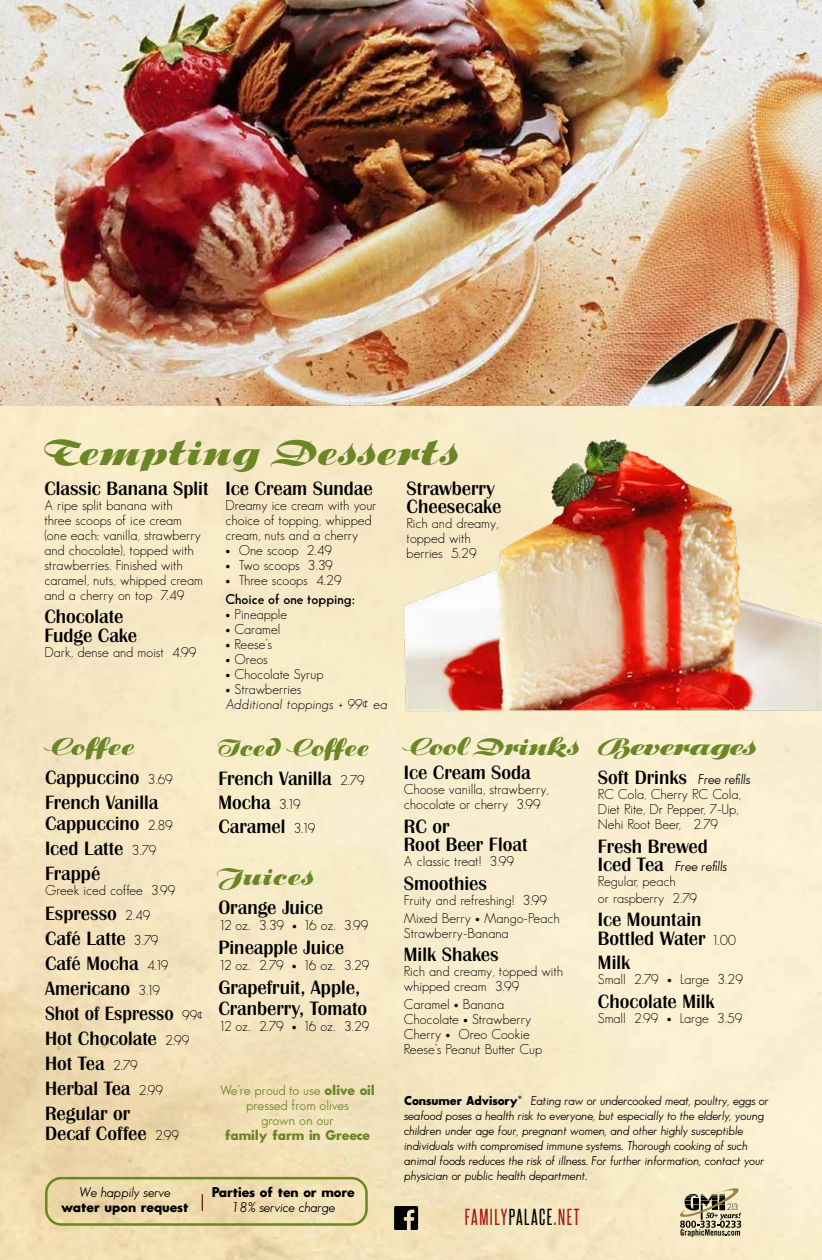
<style>
.page{position:relative;width:822px;height:1260px;background:#fff}
.page>*{position:absolute;margin:0;border:0;box-sizing:border-box;transform-origin:0 0}
.t1{font:37.5px "P22 Klauss Kursiv";color:#6b8625}
.t2{font:25px "P22 Klauss Kursiv";letter-spacing:-.01em;color:#6b8625}
.t3{font:25px "P22 Klauss Kursiv";letter-spacing:-.04em;color:#6b8625}
.t4{font:25px "P22 Klauss Kursiv";letter-spacing:-.01em;color:#6b8625;scale:.91 1}
.t5{font:25px "P22 Klauss Kursiv";letter-spacing:-.05em;color:#6b8625;scale:1.11 1}
.t6{font:20px/25px "Britannic Medium DTC";color:#000}
.t7{font:20px "Steelfish Rg";letter-spacing:.075em;color:#a5181c}
.t8{font:13.75px/15px "Bougan S Si";color:#000}
.t9{font:italic 13.75px "Bougan Book S Si";color:#000}
.t10{font:13.75px "Bougan S Si";letter-spacing:-.04em;color:#000}
.t11{font:13.75px/15px "Bougan Book S Si";color:#6b8625;text-align:center}
.t12{font:700 13.75px "Bougan Black S Si";color:#000}
.t13{font:italic 13.75px "Bougan S Si";color:#000}
.t14{font:600 13.75px "Bougan S Si";color:#000}
.t15{font:700 13.75px "Bougan Black S Si";color:#6b8625}
.t16{font:italic 12.5px/15px "Bougan Book S Si";color:#000}
.t17{font:8.75px "Bougan S Si";color:#000}
.s1{font-family:"Bougan S Si";font-size:13.75px}
.s2{font-family:"Bougan Black S Si";font-weight:700}
.s3{font-family:"Britannic Medium DTC";font-style:normal;font-size:20px}
.s4{font-family:"Bougan Black S Si";font-weight:700;font-style:normal}
.s5{color:#000}
</style>
<div class="page">
<img style="left:0;top:406px;width:821px;height:854px">
<img style="left:0;top:0;width:821px;height:406px">
<img style="left:404px;top:440px;width:417px;height:282px">
<svg style="left:394px;top:1206px;width:24px;height:24px"></svg>
<svg style="left:669px;top:1186px;width:72px;height:51px;background:#bbb295"></svg>
<div style="left:45px;top:1177px;width:322px;height:49px;border:2px solid #6b8625;border-radius:15px"></div>
<svg style="left:201px;top:1195px;width:2px;height:16px"></svg>
<h1 class="t1" style="left:45px;top:430px;width:415px">Tempting Desserts</h1>
<h3 class="t6" style="left:44px;top:476px;width:165px">Classic Banana Split</h3>
<p class="t8" style="left:44px;top:497px;width:160px">A ripe split banana with three scoops of ice cream (one each: vanilla, strawberry and chocolate), topped with strawberries. Finished with caramel, nuts, whipped cream and a cherry on top 7.49</p>
<h3 class="t6" style="left:44px;top:607px;width:94px;line-height:18.8px">Chocolate<br>Fudge Cake</h3>
<p class="t8" style="left:44px;top:645px;width:153px">Dark, dense and moist 4.99</p>
<h3 class="t6" style="left:225px;top:476px;width:149px">Ice Cream Sundae</h3>
<p class="t8" style="left:225px;top:497px;width:152px">Dreamy ice cream with your choice of topping, whipped cream, nuts and a cherry</p>
<p class="t8" style="left:225px;top:542px;width:108px">• One scoop 2.49</p>
<p class="t8" style="left:225px;top:557px;width:109px">• Two scoops 3.39</p>
<p class="t8" style="left:225px;top:572px;width:117px">• Three scoops 4.29</p>
<p class="t14" style="left:225px;top:591px;width:131px">Choice of one topping:</p>
<p class="t8" style="left:225px;top:606px;width:63px">• Pineapple</p>
<p class="t8" style="left:225px;top:621px;width:56px">• Caramel</p>
<p class="t8" style="left:225px;top:636px;width:48px">• Reese’s</p>
<p class="t8" style="left:225px;top:651px;width:44px">• Oreos</p>
<p class="t8" style="left:225px;top:666px;width:99px">• Chocolate Syrup</p>
<p class="t8" style="left:225px;top:681px;width:77px">• Strawberries</p>
<p class="t13" style="left:225px;top:696px;width:163px">Additional toppings + 99¢ ea</p>
<h3 class="t6" style="left:406px;top:479px;width:96px;line-height:18.8px">Strawberry<br>Cheesecake</h3>
<p class="t8" style="left:406px;top:516px;width:94px">Rich and dreamy, topped with berries 5.29</p>
<h2 class="t2" style="left:45px;top:732px;width:91px">Coffee</h2>
<h3 class="t6" style="left:45px;top:765px;width:129px">Cappuccino <span class="s1">3.69<br></span>French Vanilla</h3>
<h3 class="t6" style="left:45px;top:811px;width:129px">Cappuccino <span class="s1">2.89<br></span>Iced Latte <span class="s1">3.79<br></span>Frappé</h3>
<p class="t8" style="left:45px;top:883px;width:132px">Greek iced coffee 3.99</p>
<h3 class="t6" style="left:45px;top:901px;width:159px">Espresso <span class="s1">2.49<br></span>Café Latte <span class="s1">3.79<br></span>Café Mocha <span class="s1">4.19<br></span>Americano <span class="s1">3.19<br></span>Shot of Espresso <span class="s1">99¢<br></span>Hot Chocolate <span class="s1">2.99<br></span>Hot Tea <span class="s1">2.79<br></span>Herbal Tea <span class="s1">2.99<br></span>Regular or</h3>
<h3 class="t6" style="left:45px;top:1121px;width:135px">Decaf Coffee <span class="s1">2.99</span></h3>
<h2 class="t4" style="left:218px;top:733px;width:167px">Iced Coffee</h2>
<h3 class="t6" style="left:218px;top:766px;width:147px;line-height:23.8px">French Vanilla <span class="s1">2.79<br></span>Mocha <span class="s1">3.19<br></span>Caramel <span class="s1">3.19</span></h3>
<h2 class="t2" style="left:218px;top:862px;width:97px">Juices</h2>
<h3 class="t6" style="left:218px;top:895px;width:106px">Orange Juice</h3>
<p class="t10" style="left:218px;top:918px;width:151px">12 oz. 3.39 • 16 oz. 3.99</p>
<h3 class="t6" style="left:218px;top:935px;width:127px">Pineapple Juice</h3>
<p class="t10" style="left:218px;top:958px;width:152px">12 oz. 2.79 • 16 oz. 3.29</p>
<h3 class="t6" style="left:218px;top:976px;width:150px;line-height:21.2px">Grapefruit, Apple,<br>Cranberry, Tomato</h3>
<p class="t10" style="left:218px;top:1019px;width:152px">12 oz. 2.79 • 16 oz. 3.29</p>
<p class="t11" style="left:220px;top:1083px;width:156px">We’re proud to use <span class="s2">olive oil </span>pressed from olives<br>grown on our</p>
<p class="t15" style="left:225px;top:1128px;width:146px">family farm in Greece</p>
<p class="t9" style="left:79px;top:1184px;width:93px">We happily serve</p>
<p class="t12" style="left:61px;top:1200px;width:129px">water upon request</p>
<p class="t12" style="left:212px;top:1184px;width:144px">Parties of ten or more</p>
<p class="t9" style="left:231px;top:1199px;width:105px">18% service charge</p>
<h2 class="t3" style="left:403px;top:732px;width:177px">Cool Drinks</h2>
<h3 class="t6" style="left:403px;top:760px;width:128px">Ice Cream Soda</h3>
<p class="t8" style="left:403px;top:781px;width:147px">Choose vanilla, strawberry, chocolate or cherry 3.99</p>
<h3 class="t6" style="left:403px;top:816px;width:125px;line-height:18.8px">RC or<br>Root Beer Float</h3>
<p class="t8" style="left:403px;top:854px;width:112px">A classic treat! 3.99</p>
<h3 class="t6" style="left:403px;top:871px;width:85px">Smoothies</h3>
<p class="t8" style="left:403px;top:891px;width:157px;line-height:17.5px">Fruity and refreshing! 3.99<br>Mixed Berry • Mango-Peach</p>
<p class="t8" style="left:403px;top:925px;width:106px">Strawberry-Banana</p>
<h3 class="t6" style="left:403px;top:942px;width:96px">Milk Shakes</h3>
<p class="t8" style="left:403px;top:964px;width:161px">Rich and creamy, topped with whipped cream 3.99</p>
<p class="t8" style="left:403px;top:996px;width:140px">Caramel • Banana<br>Chocolate • Strawberry<br>Cherry • Oreo Cookie<br>Reese’s Peanut Butter Cup</p>
<h2 class="t5" style="left:597px;top:732px;width:144px">Beverages</h2>
<p class="t9" style="left:597px;top:771px;width:154px"><span class="s3">Soft Drinks</span> Free refills</p>
<p class="t8" style="left:597px;top:786px;width:144px">RC Cola, Cherry RC Cola,<br>Diet Rite, Dr Pepper, 7-Up,<br>Nehi Root Beer, 2.79</p>
<h3 class="t6" style="left:597px;top:833px;width:111px">Fresh Brewed</h3>
<p class="t9" style="left:597px;top:859px;width:131px"><span class="s3">Iced Tea</span> Free refills</p>
<p class="t8" style="left:597px;top:873px;width:101px;line-height:16.2px">Regular, peach<br>or raspberry 2.79</p>
<h3 class="t6" style="left:597px;top:910px;width:139px;line-height:18.8px">Ice Mountain<br>Bottled Water <span class="s1">1.00</span></h3>
<h3 class="t6" style="left:597px;top:950px;width:34px">Milk</h3>
<p class="t8" style="left:597px;top:971px;width:146px">Small 2.79 • Large 3.29</p>
<h3 class="t6" style="left:597px;top:988px;width:118px">Chocolate Milk</h3>
<p class="t8" style="left:597px;top:1010px;width:146px">Small 2.99 • Large 3.59</p>
<p class="t16" style="left:404px;top:1093px;width:366px"><span class="s4">Consumer Advisory*</span> Eating raw or undercooked meat, poultry, eggs or seafood poses a health risk to everyone, but especially to the elderly, young children under age four, pregnant women, and other highly susceptible individuals with compromised immune systems. Thorough cooking of such animal foods reduces the risk of illness. For further information, contact your physician or public health department.</p>
<h3 class="t7" style="left:465px;top:1205px;width:116px">FAMILY<span class="s5">PALACE</span>.NET</h3>
<p class="t17" style="left:726px;top:1202px;width:13px">213</p>
</div>
